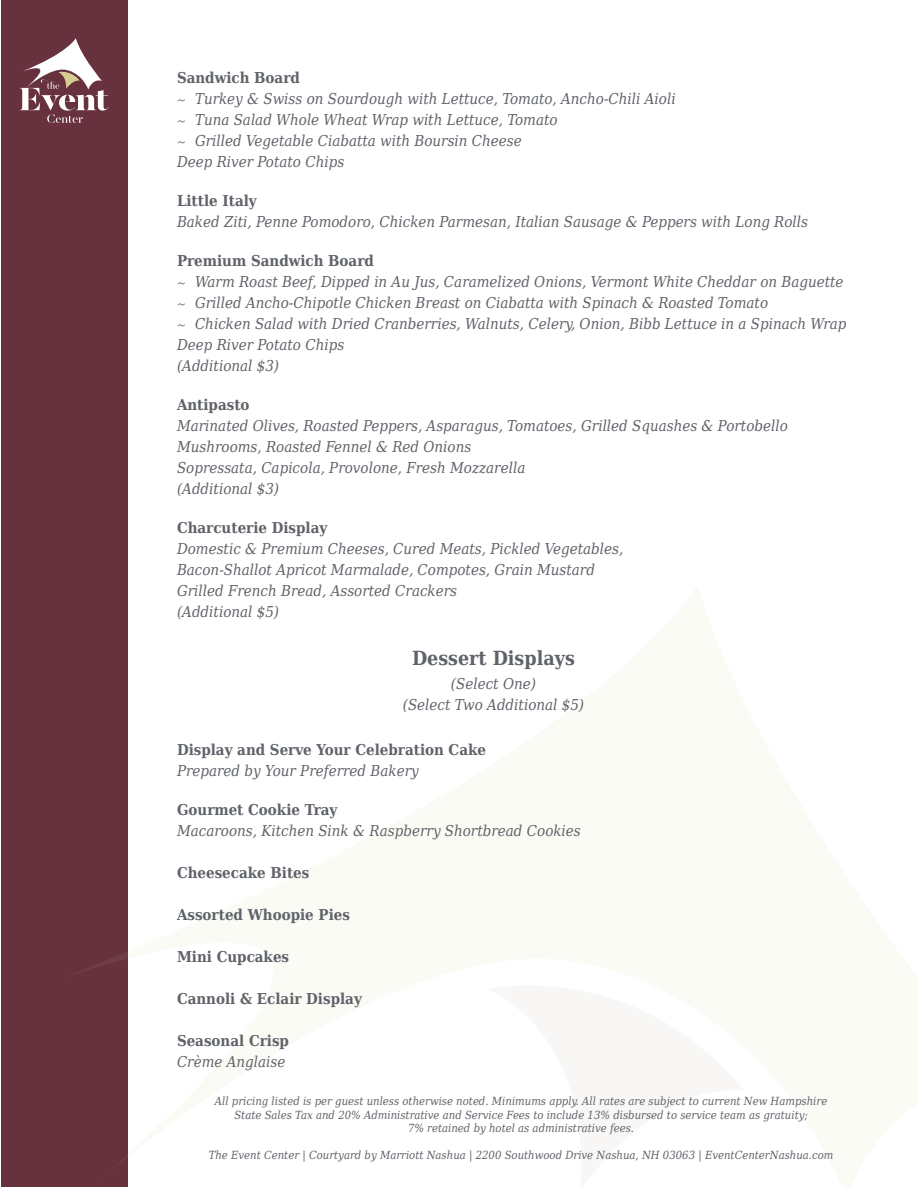
<style>
.page{position:relative;width:918px;height:1188px;background:#fff}
.page>*{position:absolute;margin:0;border:0;box-sizing:border-box;transform-origin:0 0}
.t1{font:700 19.5px "DejaVu Serif Condensed";color:#5f6369}
.t2{font:italic 15px/21px "DejaVu Serif Condensed";color:#5f6369}
.t3{font:700 15px "DejaVu Serif Condensed";color:#5f6369}
.t4{font:italic 11.25px/13.5px "DejaVu Serif Condensed";color:#5f6369;text-align:center}
.s1{font-family:"Minion Pro";font-style:normal}
</style>
<div class="page">
<div style="left:1px;top:1px;width:127px;height:1186px;background:#67313e"></div>
<svg style="left:19px;top:38px;width:90px;height:85px"></svg>
<p class="t3" style="left:177px;top:66px;width:124px">Sandwich Board</p>
<p class="t2" style="left:177px;top:88px;width:500px"><span class="s1">~</span> Turkey &amp; Swiss on Sourdough with Lettuce, Tomato, Ancho-Chili Aioli</p>
<p class="t2" style="left:177px;top:109px;width:382px"><span class="s1">~</span> Tuna Salad Whole Wheat Wrap with Lettuce, Tomato</p>
<p class="t2" style="left:177px;top:130px;width:346px"><span class="s1">~</span> Grilled Vegetable Ciabatta with Boursin Cheese</p>
<p class="t2" style="left:177px;top:151px;width:169px">Deep River Potato Chips</p>
<p class="t3" style="left:177px;top:189px;width:81px">Little Italy</p>
<p class="t2" style="left:177px;top:211px;width:633px">Baked Ziti, Penne Pomodoro, Chicken Parmesan, Italian Sausage &amp; Peppers with Long Rolls</p>
<p class="t3" style="left:177px;top:249px;width:198px">Premium Sandwich Board</p>
<p class="t2" style="left:177px;top:271px;width:668px"><span class="s1">~</span> Warm Roast Beef, Dipped in Au Jus, Caramelized Onions, Vermont White Cheddar on Baguette</p>
<p class="t2" style="left:177px;top:292px;width:593px"><span class="s1">~</span> Grilled Ancho-Chipotle Chicken Breast on Ciabatta with Spinach &amp; Roasted Tomato</p>
<p class="t2" style="left:177px;top:313px;width:671px"><span class="s1">~</span> Chicken Salad with Dried Cranberries, Walnuts, Celery, Onion, Bibb Lettuce in a Spinach Wrap</p>
<p class="t2" style="left:177px;top:334px;width:169px">Deep River Potato Chips</p>
<p class="t2" style="left:177px;top:355px;width:104px">(Additional $3)</p>
<p class="t3" style="left:177px;top:393px;width:74px">Antipasto</p>
<p class="t2" style="left:177px;top:415px;width:612px">Marinated Olives, Roasted Peppers, Asparagus, Tomatoes, Grilled Squashes &amp; Portobello<br>Mushrooms, Roasted Fennel &amp; Red Onions</p>
<p class="t2" style="left:177px;top:457px;width:350px">Sopressata, Capicola, Provolone, Fresh Mozzarella</p>
<p class="t2" style="left:177px;top:478px;width:104px">(Additional $3)</p>
<p class="t3" style="left:177px;top:516px;width:152px">Charcuterie Display</p>
<p class="t2" style="left:177px;top:538px;width:448px">Domestic &amp; Premium Cheeses, Cured Meats, Pickled Vegetables,<br>Bacon-Shallot Apricot Marmalade, Compotes, Grain Mustard</p>
<p class="t2" style="left:177px;top:580px;width:282px">Grilled French Bread, Assorted Crackers</p>
<p class="t2" style="left:177px;top:601px;width:104px">(Additional $5)</p>
<p class="t1" style="left:412px;top:643px;width:164px">Dessert Displays</p>
<p class="t2" style="left:451px;top:673px;width:87px">(Select One)</p>
<p class="t2" style="left:403px;top:694px;width:183px">(Select Two Additional $5)</p>
<p class="t3" style="left:177px;top:737px;width:311px">Display and Serve Your Celebration Cake</p>
<p class="t2" style="left:177px;top:759px;width:243px">Prepared by Your Preferred Bakery</p>
<p class="t3" style="left:177px;top:797px;width:162px">Gourmet Cookie Tray</p>
<p class="t2" style="left:177px;top:819px;width:405px">Macaroons, Kitchen Sink &amp; Raspberry Shortbread Cookies</p>
<p class="t3" style="left:177px;top:860px;width:134px">Cheesecake Bites</p>
<p class="t3" style="left:177px;top:902px;width:174px">Assorted Whoopie Pies</p>
<p class="t3" style="left:177px;top:944px;width:114px">Mini Cupcakes</p>
<p class="t3" style="left:177px;top:986px;width:186px">Cannoli &amp; Eclair Display</p>
<p class="t3" style="left:177px;top:1028px;width:114px">Seasonal Crisp</p>
<p class="t2" style="left:177px;top:1050px;width:110px">Crème Anglaise</p>
<p class="t4" style="left:215px;top:1094px;width:614px">All pricing listed is per guest unless otherwise noted. Minimums apply. All rates are subject to current New Hampshire<br>State Sales Tax and 20% Administrative and Service Fees to include 13% disbursed to service team as gratuity;<br>7% retained by hotel as administrative fees.</p>
<p class="t4" style="left:209px;top:1148px;width:626px">The Event Center | Courtyard by Marriott Nashua | 2200 Southwood Drive Nashua, NH 03063 | EventCenterNashua.com</p>
</div>
